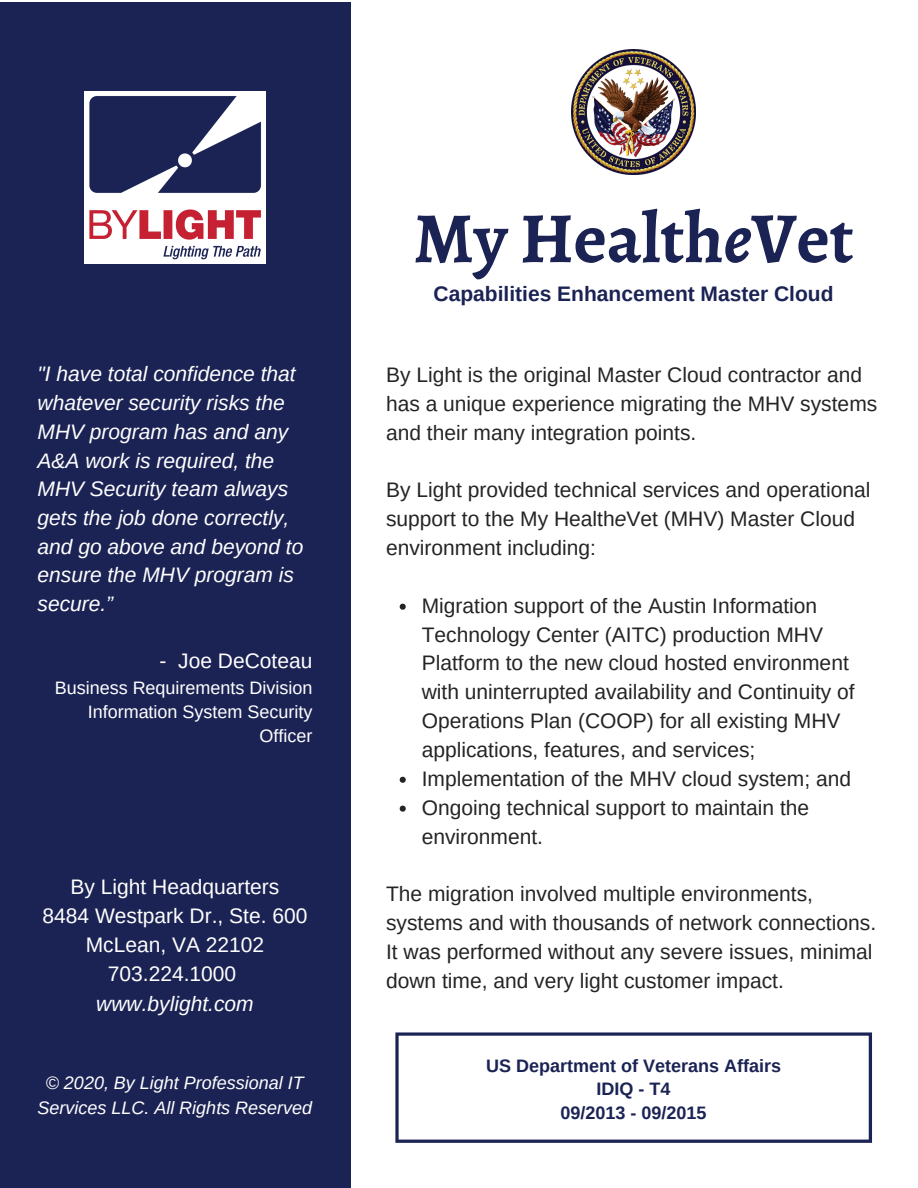
<style>
.page{position:relative;width:918px;height:1188px;background:#fff}
.page>*{position:absolute;margin:0;border:0;box-sizing:border-box;transform-origin:0 0}
.t1{font:700 72px "Alegreya";color:#1b2354}
.t2{font:21px/28.8px "Arimo";color:#242424}
.t3{font:italic 21px/28.7px "Arimo";color:#fff}
.t4{font:21px/29.2px "Arimo";color:#fff;text-align:center}
.t5{font:700 21px "Arimo";color:#1b2354}
.t6{font:18px/23.9px "Arimo";color:#fff;text-align:right}
.t7{font:italic 18px/24.8px "Arimo";color:#fff;text-align:center}
.t8{font:700 18px/23.5px "Arimo";color:#1b2354;text-align:center}
.s1{font-style:italic}
</style>
<div class="page">
<div style="left:0;top:2px;width:351px;height:1186px;background:#1b2354"></div>
<img style="left:84px;top:92px;width:181px;height:172px">
<svg style="left:400px;top:604px;width:6px;height:6px"></svg>
<svg style="left:400px;top:777px;width:6px;height:6px"></svg>
<svg style="left:400px;top:806px;width:6px;height:6px"></svg>
<img style="left:571px;top:50px;width:125px;height:124px">
<svg style="left:395px;top:1032px;width:477px;height:111px"></svg>
<p class="t3" style="left:38px;top:360px;width:267px">"I have total confidence that whatever security risks the<br>MHV program has and any<br>A&amp;A work is required, the<br>MHV Security team always gets the job done correctly, and go above and beyond to ensure the MHV program is secure.”</p>
<p class="t4" style="left:160px;top:647px;width:154px">- Joe DeCoteau</p>
<p class="t6" style="left:55px;top:676px;width:259px">Business Requirements Division<br>Information System Security<br>Officer</p>
<p class="t4" style="left:43px;top:872px;width:266px">By Light Headquarters<br>8484 Westpark Dr., Ste. 600<br>McLean, VA 22102<br>703.224.1000</p>
<p class="t3" style="left:96px;top:989px;width:159px">www.bylight.com</p>
<p class="t7" style="left:37px;top:1071px;width:276px">© 2020, By Light Professional IT<br>Services LLC. All Rights Reserved</p>
<h1 class="t1" style="left:413px;top:189px;width:442px">My Health<span class="s1">e</span>Vet</h1>
<p class="t5" style="left:434px;top:282px;width:401px">Capabilities Enhancement Master Cloud</p>
<p class="t2" style="left:386px;top:360px;width:493px">By Light is the original Master Cloud contractor and has a unique experience migrating the MHV systems and their many integration points.</p>
<p class="t2" style="left:386px;top:476px;width:486px">By Light provided technical services and operational support to the My Health<span class="s1">e</span>Vet (MHV) Master Cloud environment including:</p>
<p class="t2" style="left:422px;top:591px;width:434px">Migration support of the Austin Information Technology Center (AITC) production MHV Platform to the new cloud hosted environment with uninterrupted availability and Continuity of Operations Plan (COOP) for all existing MHV applications, features, and services; Implementation of the MHV cloud system; and Ongoing technical support to maintain the environment.</p>
<p class="t2" style="left:386px;top:880px;width:492px">The migration involved multiple environments, systems and with thousands of network connections.<br>It was performed without any severe issues, minimal down time, and very light customer impact.</p>
<p class="t8" style="left:486px;top:1054px;width:296px">US Department of Veterans Affairs<br>IDIQ - T4<br>09/2013 - 09/2015</p>
</div>
